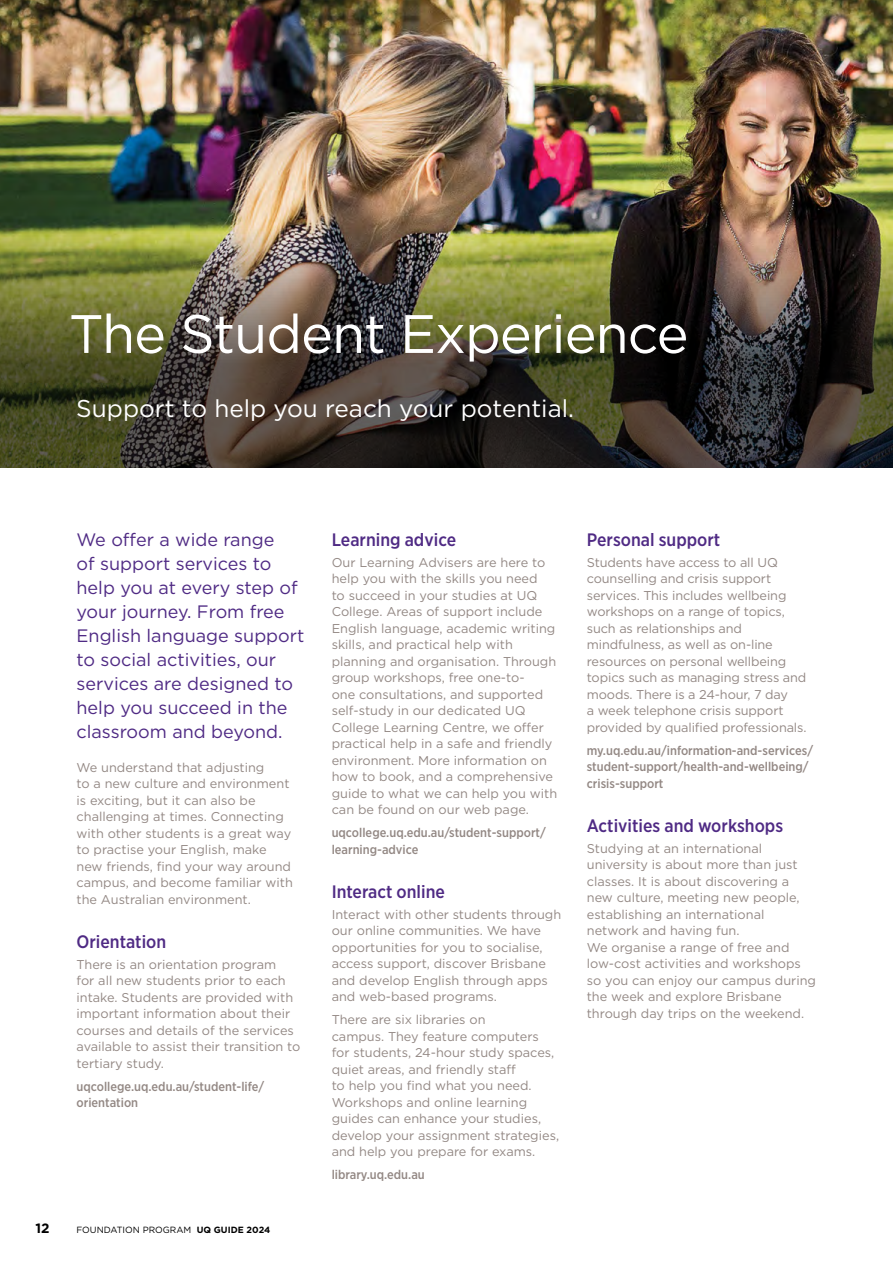
<style>
.page{position:relative;width:893px;height:1263px;background:#fff}
.page>*{position:absolute;margin:0;border:0;box-sizing:border-box;transform-origin:0 0}
.t1{font:54px "Gotham";letter-spacing:-.02em;color:#fff}
.t2{font:24.3px "Gotham";color:#fff}
.t3{font:18px/24px "Gotham";color:#4f2a84}
.t4{font:500 18px "Gotham Narrow";color:#4f2a84}
.t5{font:700 13.5px "Gotham";color:#000}
.t6{font:12.75px/16.5px "Gotham";color:#938884}
.t7{font:500 12.75px/16.5px "Gotham Narrow";color:#938884}
.t8{font:9px "Gotham";color:#000}
.s1{font-weight:700}
</style>
<div class="page">
<img style="left:0;top:0;width:893px;height:91px">
<img style="left:0;top:91px;width:893px;height:377px">
<h1 class="t1" style="left:69px;top:299px;width:621px">The Student Experience</h1>
<h2 class="t2" style="left:76px;top:393px;width:499px">Support to help you reach your potential.</h2>
<h3 class="t3" style="left:77px;top:527px;width:229px">We offer a wide range<br>of support services to help you at every step of your journey. From free<br>English language support to social activities, our services are designed to help you succeed in the classroom and beyond.</h3>
<p class="t6" style="left:77px;top:758px;width:218px">We understand that adjusting<br>to a new culture and environment is exciting, but it can also be challenging at times. Connecting with other students is a great way to practise your English, make new friends, find your way around campus, and become familiar with the Australian environment.</p>
<h3 class="t4" style="left:77px;top:930px;width:91px">Orientation</h3>
<p class="t6" style="left:77px;top:956px;width:225px">There is an orientation program<br>for all new students prior to each intake. Students are provided with important information about their courses and details of the services available to assist their transition to tertiary study.</p>
<p class="t7" style="left:77px;top:1078px;width:189px">uqcollege.uq.edu.au/student-life/ orientation</p>
<p class="t5" style="left:35px;top:1219px;width:16px">12</p>
<p class="t8" style="left:77px;top:1224px;width:195px">FOUNDATION PROGRAM <span class="s1">UQ GUIDE 2024</span></p>
<h3 class="t4" style="left:332px;top:528px;width:126px">Learning advice</h3>
<p class="t6" style="left:332px;top:554px;width:227px">Our Learning Advisers are here to help you with the skills you need<br>to succeed in your studies at UQ<br>College. Areas of support include<br>English language, academic writing skills, and practical help with planning and organisation. Through group workshops, free one-to-<br>one consultations, and supported self-study in our dedicated UQ<br>College Learning Centre, we offer practical help in a safe and friendly environment. More information on how to book, and a comprehensive guide to what we can help you with can be found on our web page.</p>
<p class="t7" style="left:332px;top:824px;width:216px">uqcollege.uq.edu.au/student-support/ learning-advice</p>
<h3 class="t4" style="left:332px;top:880px;width:115px">Interact online</h3>
<p class="t6" style="left:332px;top:906px;width:231px">Interact with other students through our online communities. We have opportunities for you to socialise, access support, discover Brisbane and develop English through apps and web-based programs.</p>
<p class="t6" style="left:332px;top:1011px;width:229px">There are six libraries on<br>campus. They feature computers for students, 24-hour study spaces, quiet areas, and friendly staff<br>to help you find what you need.<br>Workshops and online learning guides can enhance your studies, develop your assignment strategies, and help you prepare for exams.</p>
<p class="t7" style="left:332px;top:1166px;width:95px">library.uq.edu.au</p>
<h3 class="t4" style="left:587px;top:528px;width:135px">Personal support</h3>
<p class="t6" style="left:587px;top:554px;width:221px">Students have access to all UQ counselling and crisis support services. This includes wellbeing workshops on a range of topics, such as relationships and mindfulness, as well as on-line resources on personal wellbeing topics such as managing stress and moods. There is a 24-hour, 7 day<br>a week telephone crisis support provided by qualified professionals.</p>
<p class="t7" style="left:587px;top:742px;width:228px">my.uq.edu.au/information-and-services/ student-support/health-and-wellbeing/ crisis-support</p>
<h3 class="t4" style="left:587px;top:814px;width:198px">Activities and workshops</h3>
<p class="t6" style="left:587px;top:840px;width:231px">Studying at an international university is about more than just classes. It is about discovering a new culture, meeting new people, establishing an international network and having fun.<br>We organise a range of free and low-cost activities and workshops so you can enjoy our campus during the week and explore Brisbane through day trips on the weekend.</p>
</div>
